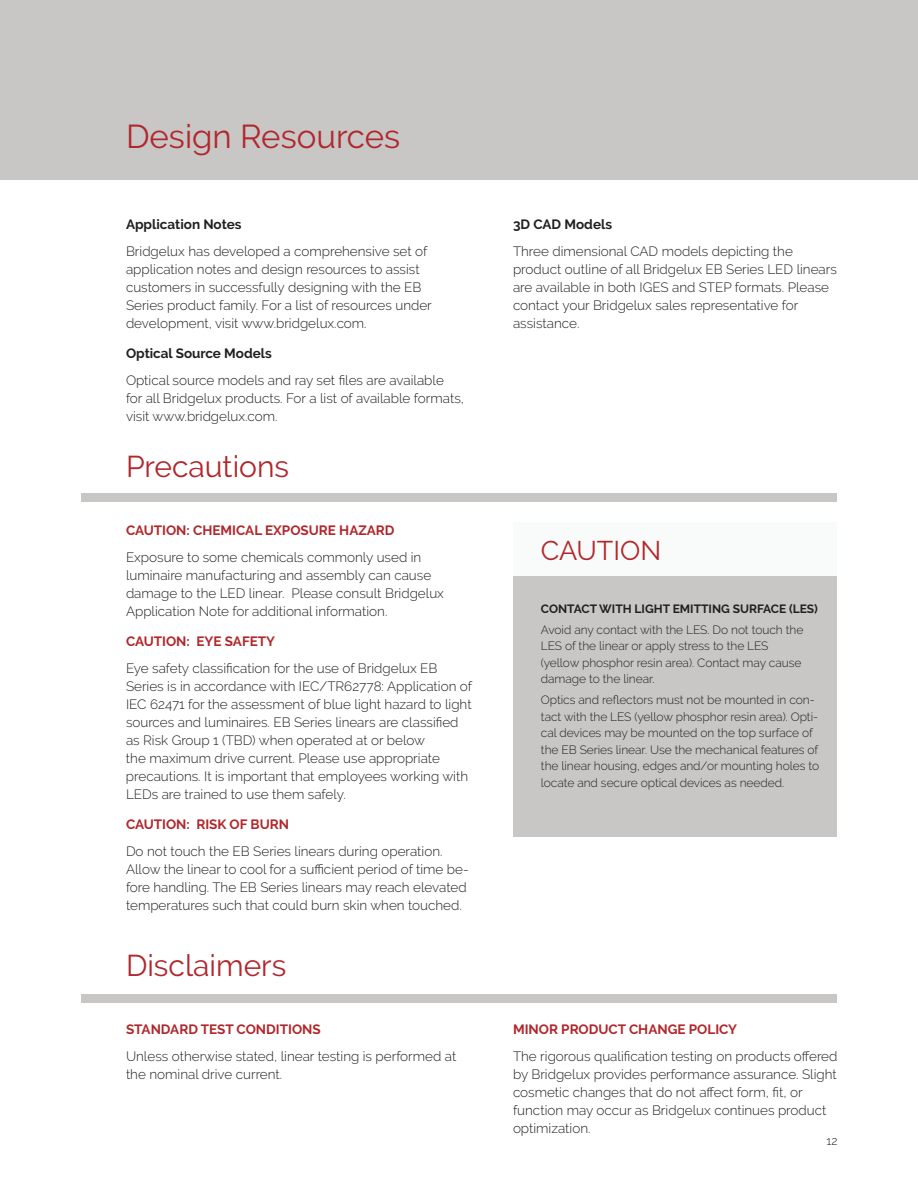
<style>
.page{position:relative;width:918px;height:1188px;background:#fff}
.page>*{position:absolute;margin:0;border:0;box-sizing:border-box;transform-origin:0 0}
.t1{font:33px "Raleway";color:#b1272c}
.t2{font:30px "Raleway";color:#b1272c}
.t3{font:27px "Raleway";color:#b1272c}
.t4{font:300 13.5px/18px "Raleway";color:#231f20}
.t5{font:700 13.5px "Raleway";color:#b1272c}
.t6{font:700 13.5px "Raleway";color:#231f20}
.t7{font:300 12px/16.5px "Raleway";letter-spacing:-.005em;color:#231f20}
.t8{font:700 12px "Raleway";color:#231f20}
</style>
<div class="page">
<div style="left:0;top:0;width:918px;height:180px;background:#c8c7c6"></div>
<div style="left:81px;top:994px;width:756px;height:8px;background:#c8c7c6"></div>
<div style="left:81px;top:494px;width:756px;height:8px;background:#c8c7c6"></div>
<div style="left:513px;top:522px;width:324px;height:315px;background:#c8c7c6"></div>
<div style="left:513px;top:522px;width:324px;height:54px;background:#f9fafa"></div>
<h1 class="t1" style="left:126px;top:117px;width:276px">Design Resources</h1>
<p class="t6" style="left:126px;top:216px;width:117px">Application Notes</p>
<p class="t4" style="left:126px;top:242px;width:307px">Bridgelux has developed a comprehensive set of application notes and design resources to assist customers in successfully designing with the EB Series product family. For a list of resources under development, visit www.bridgelux.com.</p>
<p class="t6" style="left:126px;top:345px;width:147px">Optical Source Models</p>
<p class="t4" style="left:126px;top:371px;width:340px">Optical source models and ray set files are available<br>for all Bridgelux products. For a list of available formats, visit www.bridgelux.com.</p>
<h2 class="t2" style="left:126px;top:449px;width:165px">Precautions</h2>
<p class="t5" style="left:126px;top:522px;width:270px">CAUTION: CHEMICAL EXPOSURE HAZARD</p>
<p class="t4" style="left:126px;top:548px;width:319px">Exposure to some chemicals commonly used in luminaire manufacturing and assembly can cause damage to the LED linear. Please consult Bridgelux Application Note for additional information.</p>
<p class="t5" style="left:126px;top:633px;width:151px">CAUTION: EYE SAFETY</p>
<p class="t4" style="left:126px;top:659px;width:348px">Eye safety classification for the use of Bridgelux EB Series is in accordance with IEC/TR62778: Application of IEC 62471 for the assessment of blue light hazard to light sources and luminaires. EB Series linears are classified as Risk Group 1 (TBD) when operated at or below<br>the maximum drive current. Please use appropriate precautions. It is important that employees working with LEDs are trained to use them safely.</p>
<p class="t5" style="left:126px;top:816px;width:165px">CAUTION: RISK OF BURN</p>
<p class="t4" style="left:126px;top:842px;width:344px">Do not touch the EB Series linears during operation.<br>Allow the linear to cool for a sufficient period of time be&shy;fore handling. The EB Series linears may reach elevated temperatures such that could burn skin when touched.</p>
<h2 class="t2" style="left:126px;top:948px;width:162px">Disclaimers</h2>
<p class="t5" style="left:126px;top:1021px;width:196px">STANDARD TEST CONDITIONS</p>
<p class="t4" style="left:126px;top:1047px;width:332px">Unless otherwise stated, linear testing is performed at the nominal drive current.</p>
<p class="t6" style="left:513px;top:216px;width:101px">3D CAD Models</p>
<p class="t4" style="left:513px;top:242px;width:325px">Three dimensional CAD models depicting the product outline of all Bridgelux EB Series LED linears are available in both IGES and STEP formats. Please contact your Bridgelux sales representative for assistance.</p>
<h3 class="t3" style="left:541px;top:535px;width:122px">CAUTION</h3>
<p class="t8" style="left:541px;top:602px;width:279px">CONTACT WITH LIGHT EMITTING SURFACE (LES)</p>
<p class="t7" style="left:541px;top:621px;width:264px">Avoid any contact with the LES. Do not touch the LES of the linear or apply stress to the LES (yellow phosphor resin area). Contact may cause damage to the linear.</p>
<p class="t7" style="left:541px;top:692px;width:280px">Optics and reflectors must not be mounted in con&shy;tact with the LES (yellow phosphor resin area). Opti&shy;cal devices may be mounted on the top surface of the EB Series linear. Use the mechanical features of the linear housing, edges and/or mounting holes to locate and secure optical devices as needed.</p>
<p class="t5" style="left:513px;top:1021px;width:226px">MINOR PRODUCT CHANGE POLICY</p>
<p class="t4" style="left:513px;top:1047px;width:326px">The rigorous qualification testing on products offered by Bridgelux provides performance assurance. Slight cosmetic changes that do not affect form, fit, or function may occur as Bridgelux continues product optimization.</p>
<p class="t7" style="left:826px;top:1133px;width:12px">12</p>
</div>
